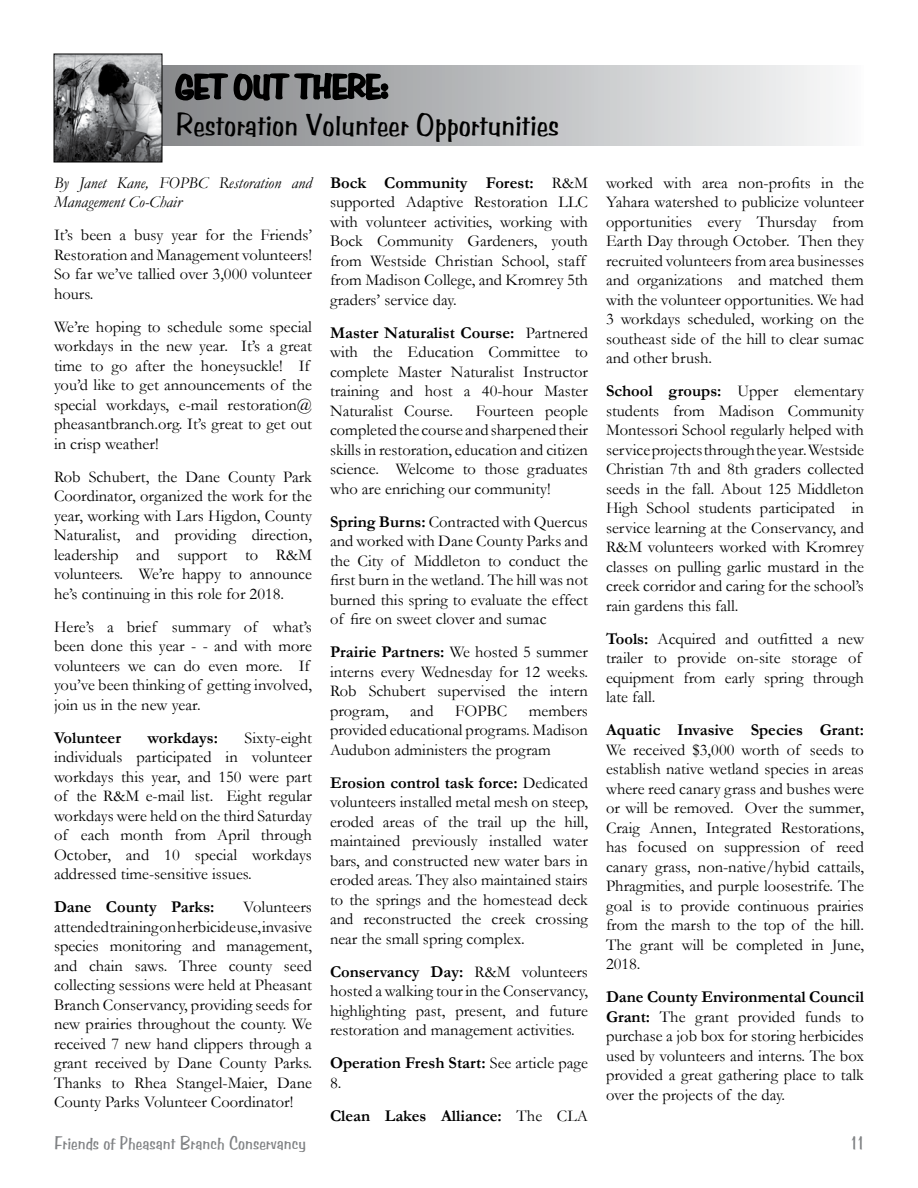
<style>
.page{position:relative;width:918px;height:1188px;background:#fff}
.page>*{position:absolute;margin:0;border:0;box-sizing:border-box;transform-origin:0 0}
.t1{font:31.5px/37.8px "Benguiat Frisky";color:#000}
.t2{font:18px "Benguiat Frisky";color:#808284}
.t3{font:16.5px/19.5px "Garamond";color:#000;text-align:justify}
.t4{font:700 16.5px/19.5px "Garamond";color:#000}
.t5{font:italic 16.5px/19.5px "Garamond";color:#000}
.s1{font-weight:700}
.s2{font-weight:400}
</style>
<div class="page">
<svg style="left:162px;top:65px;width:671px;height:81px;background:#cccdcf"></svg>
<img style="left:56px;top:56px;width:104px;height:104px">
<div style="left:54px;top:54px;width:108px;height:108px;border:1px solid #000"></div>
<svg style="left:173px;top:65px;width:217px;height:81px;background:#7c7e7f"></svg>
<h1 class="t1" style="left:176px;top:69px;width:385px">GET OUT THERE:<br>Restoration Volunteer Opportunities</h1>
<p class="t5" style="left:54px;top:172px;width:260px">By Janet Kane, FOPBC Restoration and<br>Management Co-Chair</p>
<p class="t3" style="left:54px;top:225px;width:260px">It’s been a busy year for the Friends’ Restoration and Management volunteers!<br>So far we’ve tallied over 3,000 volunteer hours.</p>
<p class="t3" style="left:54px;top:316px;width:260px;text-align:left">We’re hoping to schedule some special workdays in the new year. It’s a great time to go after the honeysuckle! If you’d like to get announcements of the special workdays, e-mail restoration@ pheasantbranch.org. It’s great to get out in crisp weather!</p>
<p class="t3" style="left:54px;top:466px;width:260px">Rob Schubert, the Dane County Park Coordinator, organized the work for the year, working with Lars Higdon, County Naturalist, and providing direction, leadership and support to R&amp;M volunteers. We’re happy to announce he’s continuing in this role for 2018.</p>
<p class="t3" style="left:54px;top:616px;width:260px;text-align:left">Here’s a brief summary of what’s been done this year - - and with more volunteers we can do even more. If you’ve been thinking of getting involved, join us in the new year.</p>
<p class="t4" style="left:54px;top:728px;width:69px">Volunteer</p>
<p class="t4" style="left:148px;top:728px;width:72px">workdays:</p>
<p class="t3" style="left:330px;top:172px;width:260px;text-align:left"><span class="s1">Bock Community Forest:</span> R&amp;M supported Adaptive Restoration LLC with volunteer activities, working with Bock Community Gardeners, youth from Westside Christian School, staff from Madison College, and Kromrey 5th graders’ service day.</p>
<p class="t3" style="left:330px;top:322px;width:260px"><span class="s1">Master Naturalist Course:</span> Partnered with the Education Committee to complete Master Naturalist Instructor training and host a 40-hour Master Naturalist Course.</p>
<p class="t3" style="left:330px;top:400px;width:260px;text-indent:146px">Fourteen people completed the course and sharpened their skills in restoration, education and citizen science. Welcome to those graduates who are enriching our community!</p>
<p class="t3" style="left:330px;top:511px;width:260px"><span class="s1">Spring Burns:</span> Contracted with Quercus and worked with Dane County Parks and the City of Middleton to conduct the first burn in the wetland. The hill was not burned this spring to evaluate the effect of fire on sweet clover and sumac</p>
<p class="t3" style="left:330px;top:642px;width:260px"><span class="s1">Prairie Partners:</span> We hosted 5 summer interns every Wednesday for 12 weeks.<br>Rob Schubert supervised the intern program,</p>
<p class="t3" style="left:330px;top:700px;width:259px;text-indent:199px">members provided educational programs. Madison Audubon administers the program</p>
<p class="t3" style="left:330px;top:772px;width:260px"><span class="s1">Erosion control task force:</span> Dedicated volunteers installed metal mesh on steep, eroded areas of the trail up the hill, maintained previously installed water bars, and constructed new water bars in eroded areas. They also maintained stairs to the springs and the homestead deck and reconstructed the creek crossing near the small spring complex.</p>
<p class="t3" style="left:330px;top:961px;width:260px"><span class="s1">Conservancy Day:</span> R&amp;M volunteers hosted a walking tour in the Conservancy, highlighting past, present, and future restoration and management activities.</p>
<p class="t4" style="left:330px;top:1053px;width:260px">Operation Fresh Start: <span class="s2">See article page<br>8.</span></p>
<p class="t4" style="left:330px;top:1106px;width:260px">Clean Lakes Alliance: <span class="s2">The CLA</span></p>
<p class="t3" style="left:410px;top:700px;width:25px">and</p>
<p class="t3" style="left:455px;top:700px;width:54px">FOPBC</p>
<p class="t3" style="left:54px;top:727px;width:260px;text-indent:191px">Sixty-eight individuals participated in volunteer workdays this year, and 150 were part of the R&amp;M e-mail list. Eight regular workdays were held on the third Saturday of each month from April through October, and 10 special workdays addressed time-sensitive issues.</p>
<p class="t4" style="left:54px;top:897px;width:162px">Dane County Parks:</p>
<p class="t3" style="left:54px;top:897px;width:260px;text-indent:189px">Volunteers attended training on herbicide use, invasive species monitoring and management, and chain saws. Three county seed collecting sessions were held at Pheasant Branch Conservancy, providing seeds for new prairies throughout the county. We received 7 new hand clippers through a grant received by Dane County Parks.<br>Thanks to Rhea Stangel-Maier, Dane County Parks Volunteer Coordinator!</p>
<p class="t3" style="left:606px;top:172px;width:260px">worked with area non-profits in the Yahara watershed to publicize volunteer opportunities every Thursday from Earth Day through October. Then they recruited volunteers from area businesses and organizations and matched them with the volunteer opportunities. We had 3 workdays scheduled, working on the southeast side of the hill to clear sumac and other brush.</p>
<p class="t3" style="left:606px;top:381px;width:260px"><span class="s1">School groups:</span> Upper elementary students from Madison Community Montessori School regularly helped with service projects through the year. Westside Christian 7th and 8th graders collected seeds in the fall. About 125 Middleton High School students participated in service learning at the Conservancy, and R&amp;M volunteers worked with Kromrey classes on pulling garlic mustard in the creek corridor and caring for the school’s rain gardens this fall.</p>
<p class="t3" style="left:606px;top:628px;width:260px;text-align:left"><span class="s1">Tools:</span> Acquired and outfitted a new trailer to provide on-site storage of equipment from early spring through late fall.</p>
<p class="t4" style="left:606px;top:720px;width:260px">Aquatic Invasive Species Grant:</p>
<p class="t3" style="left:606px;top:739px;width:260px">We received $3,000 worth of seeds to establish native wetland species in areas where reed canary grass and bushes were or will be removed. Over the summer, Craig Annen, Integrated Restorations, has focused on suppression of reed canary grass, non-native/hybid cattails, Phragmities, and purple loosestrife. The goal is to provide continuous prairies from the marsh to the top of the hill.<br>The grant will be completed in June, 2018.</p>
<p class="t3" style="left:606px;top:987px;width:260px"><span class="s1">Dane County Environmental Council Grant:</span> The grant provided funds to purchase a job box for storing herbicides used by volunteers and interns. The box provided a great gathering place to talk over the projects of the day.</p>
<p class="t2" style="left:54px;top:1132px;width:253px">Friends of Pheasant Branch Conservancy</p>
<p class="t2" style="left:851px;top:1132px;width:6px">11</p>
</div>
